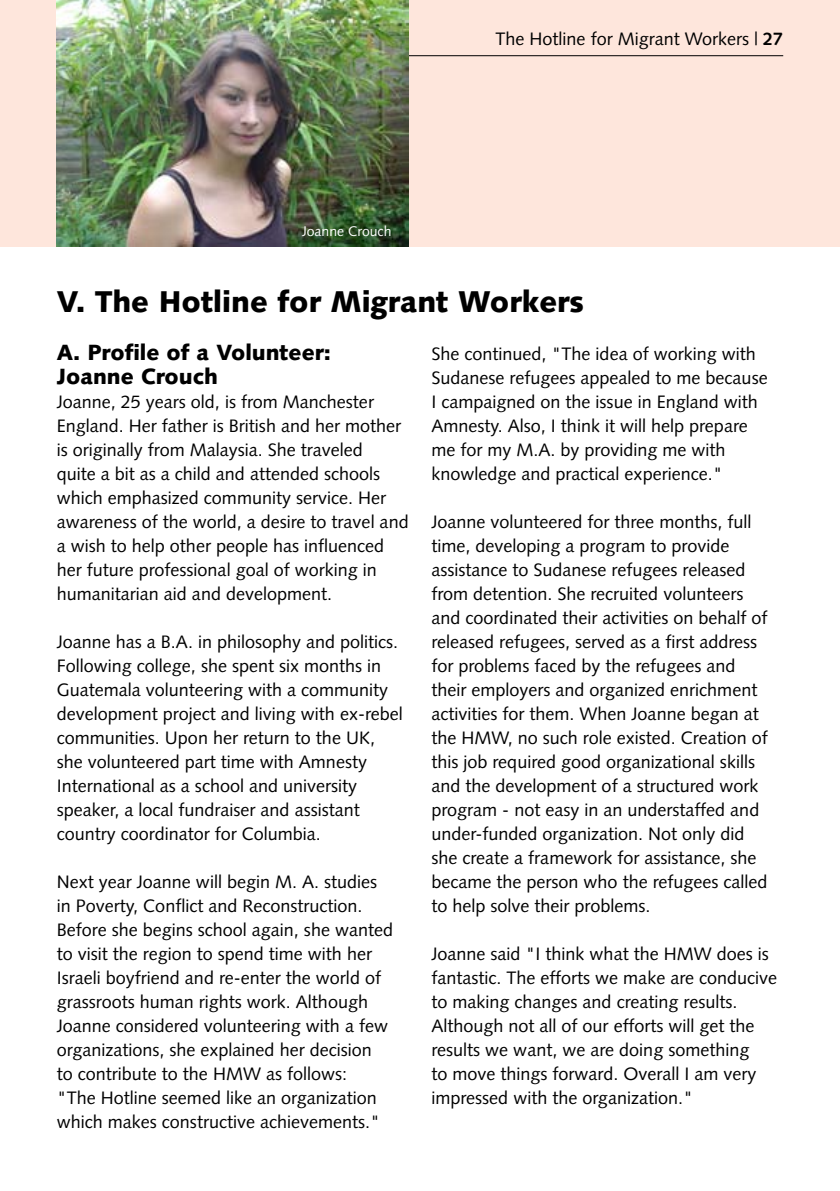
<style>
.page{position:relative;width:840px;height:1191px;background:#fff}
.page>*{position:absolute;margin:0;border:0;box-sizing:border-box;transform-origin:0 0}
.t1{font:900 30px "Syntax";color:#000}
.t2{font:900 22px/24px "Syntax";color:#000}
.t3{font:18px/24px "Syntax";color:#000}
.t4{font:14px "Syntax";color:#fff}
.s1{font-weight:700}
</style>
<div class="page">
<div style="left:0;top:0;width:839px;height:247px;background:#fee6dc"></div>
<hr style="left:57px;top:55px;width:725px;height:1px;background:#000">
<img style="left:57px;top:0;width:351px;height:247px">
<p class="t4" style="left:302px;top:223px;width:91px">Joanne Crouch</p>
<p class="t3" style="left:495px;top:27px;width:288px">The Hotline for Migrant Workers | <span class="s1">27</span></p>
<h1 class="t1" style="left:57px;top:284px;width:528px">V. The Hotline for Migrant Workers</h1>
<p class="t2" style="left:57px;top:340px;width:275px">A. Profile of a Volunteer:<br>Joanne Crouch</p>
<p class="t3" style="left:57px;top:390px;width:353px">Joanne, 25 years old, is from Manchester England. Her father is British and her mother is originally from Malaysia. She traveled<br>quite a bit as a child and attended schools which emphasized community service. Her awareness of the world, a desire to travel and a wish to help other people has influenced her future professional goal of working in humanitarian aid and development.</p>
<p class="t3" style="left:57px;top:630px;width:347px">Joanne has a B.A. in philosophy and politics.<br>Following college, she spent six months in Guatemala volunteering with a community development project and living with ex-rebel communities. Upon her return to the UK, she volunteered part time with Amnesty International as a school and university speaker, a local fundraiser and assistant country coordinator for Columbia.</p>
<p class="t3" style="left:57px;top:870px;width:337px">Next year Joanne will begin M. A. studies in Poverty, Conflict and Reconstruction.<br>Before she begins school again, she wanted to visit the region to spend time with her Israeli boyfriend and re-enter the world of grassroots human rights work. Although Joanne considered volunteering with a few organizations, she explained her decision<br>to contribute to the HMW as follows:<br>"The Hotline seemed like an organization which makes constructive achievements."</p>
<p class="t3" style="left:431px;top:342px;width:337px">She continued, "The idea of working with Sudanese refugees appealed to me because I campaigned on the issue in England with Amnesty. Also, I think it will help prepare me for my M.A. by providing me with knowledge and practical experience."</p>
<p class="t3" style="left:431px;top:510px;width:338px">Joanne volunteered for three months, full time, developing a program to provide assistance to Sudanese refugees released from detention. She recruited volunteers and coordinated their activities on behalf of released refugees, served as a first address for problems faced by the refugees and their employers and organized enrichment activities for them. When Joanne began at the HMW, no such role existed. Creation of this job required good organizational skills and the development of a structured work program - not easy in an understaffed and under-funded organization. Not only did she create a framework for assistance, she became the person who the refugees called to help solve their problems.</p>
<p class="t3" style="left:431px;top:942px;width:347px">Joanne said "I think what the HMW does is fantastic. The efforts we make are conducive to making changes and creating results.<br>Although not all of our efforts will get the results we want, we are doing something<br>to move things forward. Overall I am very impressed with the organization."</p>
</div>
